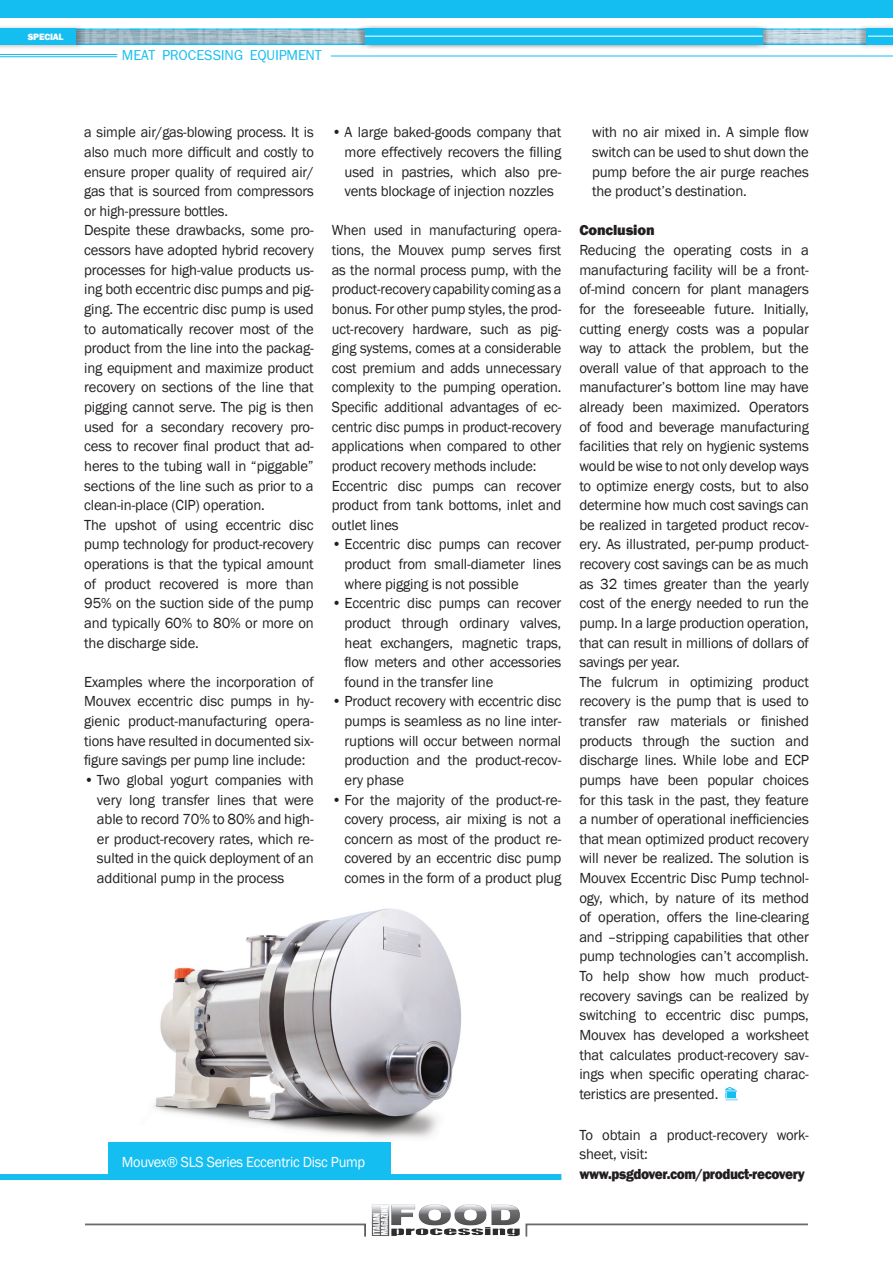
<style>
.page{position:relative;width:893px;height:1263px;background:#fff}
.page>*{position:absolute;margin:0;border:0;box-sizing:border-box;transform-origin:0 0}
.t1{font:300 15.45px "Franklin Gothic Light S Si";color:#15bef1}
.t2{font:15px/19.6px "Franklin Gothic";letter-spacing:-.01em;color:#231f20;text-align:justify}
.t3{font:15px/19.6px "Franklin Gothic";letter-spacing:-.01em;color:#231f20;scale:.96 1}
.t4{font:800 15px "Franklin Gothic";letter-spacing:-.03em;color:#231f20;scale:.91 1}
.t5{font:15px "Franklin Gothic";letter-spacing:-.02em;color:#fff;scale:.96 1}
.t6{font:800 15px "Franklin Gothic";letter-spacing:-.03em;color:#231f20}
.t7{font:800 9.45px "Franklin Gothic";letter-spacing:-.02em;color:#fff}
</style>
<div class="page">
<div style="left:0;top:0;width:893px;height:17px;background:#15bef1"></div>
<img style="left:372px;top:1204px;width:148px;height:33px">
<svg style="left:85px;top:1223px;width:281px;height:14px"></svg>
<svg style="left:526px;top:1223px;width:282px;height:14px"></svg>
<div style="left:0;top:24px;width:85px;height:26px;background:#231f20;opacity:.3"></div>
<hr style="left:331px;top:56px;width:562px;height:1px;background:#15bef1">
<hr style="left:0;top:54px;width:117px;height:1px;background:#15bef1">
<hr style="left:0;top:56px;width:117px;height:1px;background:#15bef1">
<img style="left:79px;top:25px;width:6px;height:25px">
<div style="left:356px;top:24px;width:407px;height:26px;background:#231f20;opacity:.3"></div>
<div style="left:364px;top:25px;width:407px;height:25px;background:#231f20;opacity:.3"></div>
<div style="left:857px;top:24px;width:36px;height:26px;background:#231f20;opacity:.3"></div>
<svg style="left:0;top:28px;width:893px;height:17px;background:#53c1e4"></svg>
<svg style="left:725px;top:1087px;width:13px;height:13px"></svg>
<img style="left:154px;top:908px;width:307px;height:230px">
<div style="left:0;top:1174px;width:561px;height:6px;background:#15bef1"></div>
<div style="left:108px;top:1142px;width:283px;height:36px;background:#15bef1"></div>
<p class="t7" style="left:28px;top:31px;width:37px">special</p>
<p class="t1" style="left:122px;top:47px;width:201px">MEAT PROCESSING EQUIPMENT</p>
<p class="t3" style="left:84px;top:123px;width:241px">a simple air/gas-blowing process. It is also much more difficult and costly to ensure proper quality of required air/ gas that is sourced from compressors or high-pressure bottles.<br>Despite these drawbacks, some pro&shy;cessors have adopted hybrid recovery processes for high-value products us&shy;ing both eccentric disc pumps and pig&shy;ging. The eccentric disc pump is used to automatically recover most of the product from the line into the packag&shy;ing equipment and maximize product recovery on sections of the line that pigging cannot serve. The pig is then used for a secondary recovery pro&shy;cess to recover final product that ad&shy;heres to the tubing wall in “piggable” sections of the line such as prior to a clean-in-place (CIP) operation.<br>The upshot of using eccentric disc pump technology for product-recovery operations is that the typical amount of product recovered is more than 95% on the suction side of the pump and typically 60% to 80% or more on the discharge side.</p>
<p class="t2" style="left:84px;top:672px;width:231px">Examples where the incorporation of Mouvex eccentric disc pumps in hy&shy;gienic product-manufacturing opera&shy;tions have resulted in documented six&shy;figure savings per pump line include:</p>
<p class="t2" style="left:97px;top:770px;width:218px;text-indent:-13px">• Two global yogurt companies with very long transfer lines that were able to record 70% to 80% and high&shy;er product-recovery rates, which re&shy;sulted in the quick deployment of an additional pump in the process</p>
<p class="t2" style="left:345px;top:123px;width:218px;text-indent:-13px">• A large baked-goods company that more effectively recovers the filling used in pastries, which also pre&shy;vents blockage of injection nozzles</p>
<p class="t3" style="left:332px;top:221px;width:241px">When used in manufacturing opera&shy;tions, the Mouvex pump serves first as the normal process pump, with the product-recovery capability coming as a bonus. For other pump styles, the prod&shy;uct-recovery hardware, such as pig&shy;ging systems, comes at a considerable cost premium and adds unnecessary complexity to the pumping operation.<br>Specific additional advantages of ec&shy;centric disc pumps in product-recovery applications when compared to other product recovery methods include:<br>Eccentric disc pumps can recover product from tank bottoms, inlet and outlet lines</p>
<p class="t2" style="left:345px;top:535px;width:218px;text-indent:-13px">• Eccentric disc pumps can recover product from small-diameter lines where pigging is not possible</p>
<p class="t2" style="left:345px;top:594px;width:218px;text-indent:-13px">• Eccentric disc pumps can recover product through ordinary valves, heat exchangers, magnetic traps, flow meters and other accessories found in the transfer line</p>
<p class="t2" style="left:345px;top:692px;width:218px;text-indent:-13px">• Product recovery with eccentric disc pumps is seamless as no line inter&shy;ruptions will occur between normal production and the product-recov&shy;ery phase</p>
<p class="t2" style="left:345px;top:790px;width:218px;text-indent:-13px">• For the majority of the product-re&shy;covery process, air mixing is not a concern as most of the product re&shy;covered by an eccentric disc pump comes in the form of a product plug</p>
<p class="t5" style="left:122px;top:1153px;width:255px">Mouvex® SLS Series Eccentric Disc Pump</p>
<p class="t2" style="left:592px;top:123px;width:218px">with no air mixed in. A simple flow switch can be used to shut down the pump before the air purge reaches the product’s destination.</p>
<p class="t6" style="left:579px;top:221px;width:77px">Conclusion</p>
<p class="t2" style="left:579px;top:241px;width:231px;text-align:left">Reducing the operating costs in a manufacturing facility will be a front&shy;of-mind concern for plant managers for the foreseeable future. Initially, cutting energy costs was a popular way to attack the problem, but the overall value of that approach to the manufacturer’s bottom line may have already been maximized. Operators of food and beverage manufacturing facilities that rely on hygienic systems would be wise to not only develop ways to optimize energy costs, but to also determine how much cost savings can be realized in targeted product recov&shy;ery. As illustrated, per-pump product&shy;recovery cost savings can be as much as 32 times greater than the yearly cost of the energy needed to run the pump. In a large production operation, that can result in millions of dollars of savings per year.<br>The fulcrum in optimizing product recovery is the pump that is used to transfer raw materials or finished products through the suction and discharge lines. While lobe and ECP pumps have been popular choices for this task in the past, they feature a number of operational inefficiencies that mean optimized product recovery will never be realized. The solution is Mouvex Eccentric Disc Pump technol&shy;ogy, which, by nature of its method of operation, offers the line-clearing and –stripping capabilities that other pump technologies can’t accomplish.<br>To help show how much product&shy;recovery savings can be realized by switching to eccentric disc pumps, Mouvex has developed a worksheet that calculates product-recovery sav&shy;ings when specific operating charac&shy;teristics are presented.</p>
<p class="t2" style="left:579px;top:1125px;width:231px">To obtain a product-recovery work&shy;sheet, visit:</p>
<p class="t4" style="left:579px;top:1164px;width:249px">www.psgdover.com/product-recovery</p>
</div>
